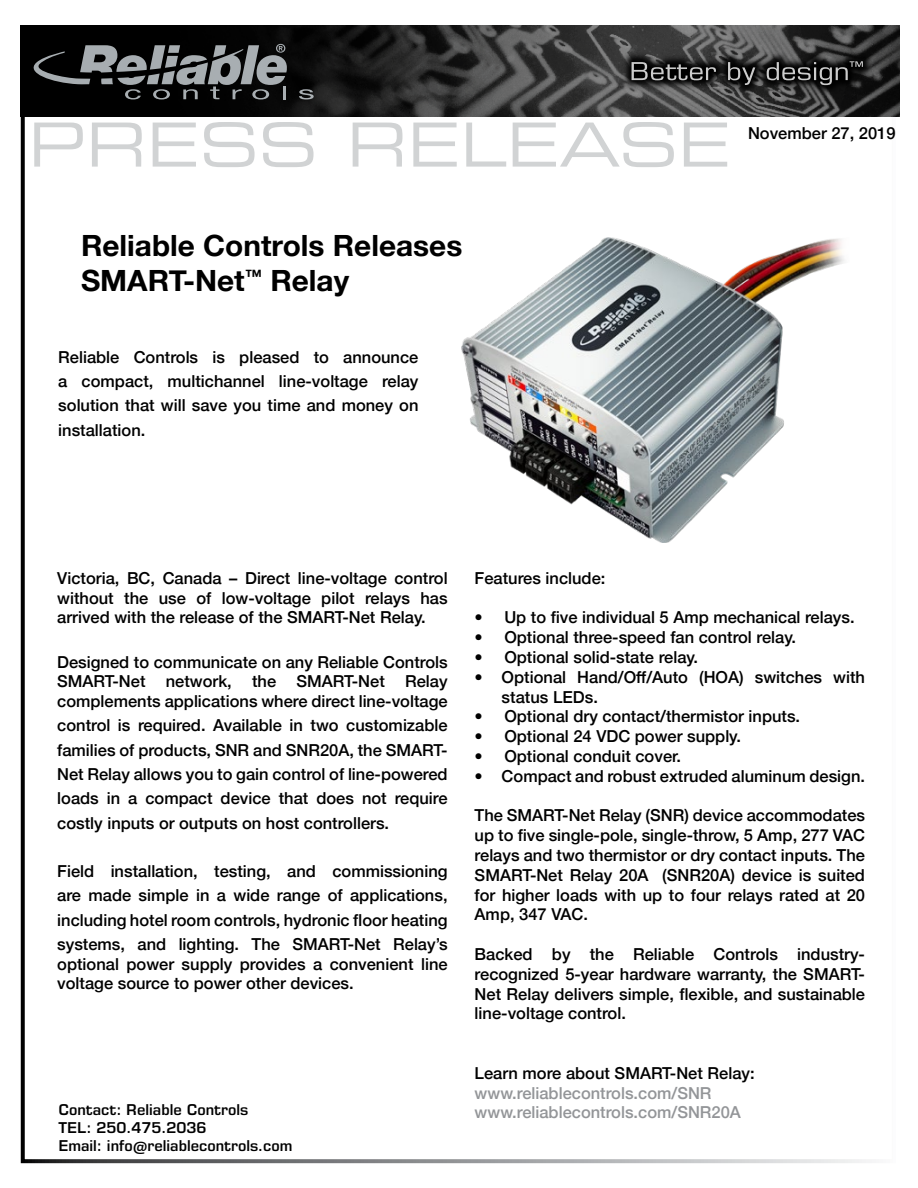
<style>
.page{position:relative;width:918px;height:1188px;background:#fff}
.page>*{position:absolute;margin:0;border:0;box-sizing:border-box;transform-origin:0 0}
.t1{font:700 29.25px/35.1px "Helvetica Neue";color:#000}
.t2{font:500 16.5px/19.8px "Helvetica Neue";color:#000;text-align:justify}
.t3{font:500 16.5px "Helvetica Neue";color:#939598}
.t4{font:600 15px "Eurostile LT Std";color:#000}
</style>
<div class="page">
<img style="left:21px;top:26px;width:551px;height:90px">
<svg style="left:299px;top:89px;width:15px;height:10px"></svg>
<svg style="left:34px;top:44px;width:253px;height:55px;background:#404244"></svg>
<svg style="left:34px;top:123px;width:49px;height:44px"></svg>
<svg style="left:92px;top:123px;width:50px;height:44px"></svg>
<svg style="left:153px;top:123px;width:43px;height:44px"></svg>
<svg style="left:204px;top:122px;width:51px;height:45px"></svg>
<svg style="left:263px;top:122px;width:51px;height:45px"></svg>
<svg style="left:353px;top:123px;width:49px;height:44px"></svg>
<svg style="left:413px;top:123px;width:44px;height:44px"></svg>
<svg style="left:466px;top:123px;width:40px;height:44px"></svg>
<svg style="left:513px;top:122px;width:161px;height:45px"></svg>
<svg style="left:684px;top:146px;width:43px;height:21px"></svg>
<img style="left:572px;top:25px;width:328px;height:121px">
<svg style="left:632px;top:62px;width:84px;height:18px;background:#424242"></svg>
<svg style="left:728px;top:62px;width:27px;height:23px"></svg>
<svg style="left:767px;top:61px;width:96px;height:24px;background:#333"></svg>
<img style="left:461px;top:237px;width:384px;height:306px">
<p class="t1" style="left:81px;top:229px;width:383px">Reliable Controls Releases<br>SMART-Net<sup>™</sup> Relay</p>
<p class="t2" style="left:58px;top:343px;width:362px;line-height:24.3px">Reliable Controls is pleased to announce a compact, multichannel line-voltage relay solution that will save you time and money on installation.</p>
<p class="t2" style="left:748px;top:122px;width:149px">November 27, 2019</p>
<p class="t2" style="left:57px;top:567px;width:392px">Victoria, BC, Canada – Direct line-voltage control without the use of low-voltage pilot relays has arrived with the release of the SMART-Net Relay.</p>
<p class="t2" style="left:57px;top:650px;width:392px">Designed to communicate on any Reliable Controls SMART-Net network, the SMART-Net Relay complements applications where direct line-voltage</p>
<p class="t2" style="left:57px;top:712px;width:392px;line-height:24.3px">control is required. Available in two customizable families of products, SNR and SNR20A, the SMART-Net Relay allows you to gain control of line-powered loads in a compact device that does not require costly inputs or outputs on host controllers.</p>
<p class="t2" style="left:57px;top:858px;width:392px;line-height:24.3px">Field installation, testing, and commissioning are made simple in a wide range of applications, including hotel room controls, hydronic floor heating systems, and lighting. The SMART-Net Relay’s</p>
<p class="t2" style="left:57px;top:953px;width:392px">optional power supply provides a convenient line voltage source to power other devices.</p>
<p class="t4" style="left:58px;top:1101px;width:191px">Contact: Reliable Controls</p>
<p class="t4" style="left:58px;top:1119px;width:149px">TEL: 250.475.2036</p>
<p class="t4" style="left:58px;top:1137px;width:236px">Email: info@reliablecontrols.com</p>
<p class="t2" style="left:475px;top:567px;width:132px">Features include:</p>
<p class="t2" style="left:475px;top:606px;width:382px">• Up to five individual 5 Amp mechanical relays.</p>
<p class="t2" style="left:475px;top:626px;width:323px">• Optional three-speed fan control relay.</p>
<p class="t2" style="left:475px;top:646px;width:225px">• Optional solid-state relay.</p>
<p class="t2" style="left:502px;top:666px;width:365px;text-indent:-27px">• Optional Hand/Off/Auto (HOA) switches with status LEDs.</p>
<p class="t2" style="left:475px;top:705px;width:327px">• Optional dry contact/thermistor inputs.</p>
<p class="t2" style="left:475px;top:725px;width:268px">• Optional 24 VDC power supply.</p>
<p class="t2" style="left:475px;top:745px;width:208px">• Optional conduit cover.</p>
<p class="t2" style="left:475px;top:765px;width:392px">• Compact and robust extruded aluminum design.</p>
<p class="t2" style="left:475px;top:804px;width:392px">The SMART-Net Relay (SNR) device accommodates up to five single-pole, single-throw, 5 Amp, 277 VAC relays and two thermistor or dry contact inputs. The SMART-Net Relay 20A (SNR20A) device is suited for higher loads with up to four relays rated at 20<br>Amp, 347 VAC.</p>
<p class="t2" style="left:475px;top:943px;width:392px">Backed by the Reliable Controls industry&shy;recognized 5-year hardware warranty, the SMART-Net Relay delivers simple, flexible, and sustainable line-voltage control.</p>
<p class="t2" style="left:475px;top:1062px;width:282px">Learn more about SMART-Net Relay:</p>
<p class="t3" style="left:475px;top:1080px;width:238px">www.reliablecontrols.com/SNR</p>
<p class="t3" style="left:475px;top:1099px;width:268px">www.reliablecontrols.com/SNR20A</p>
</div>
